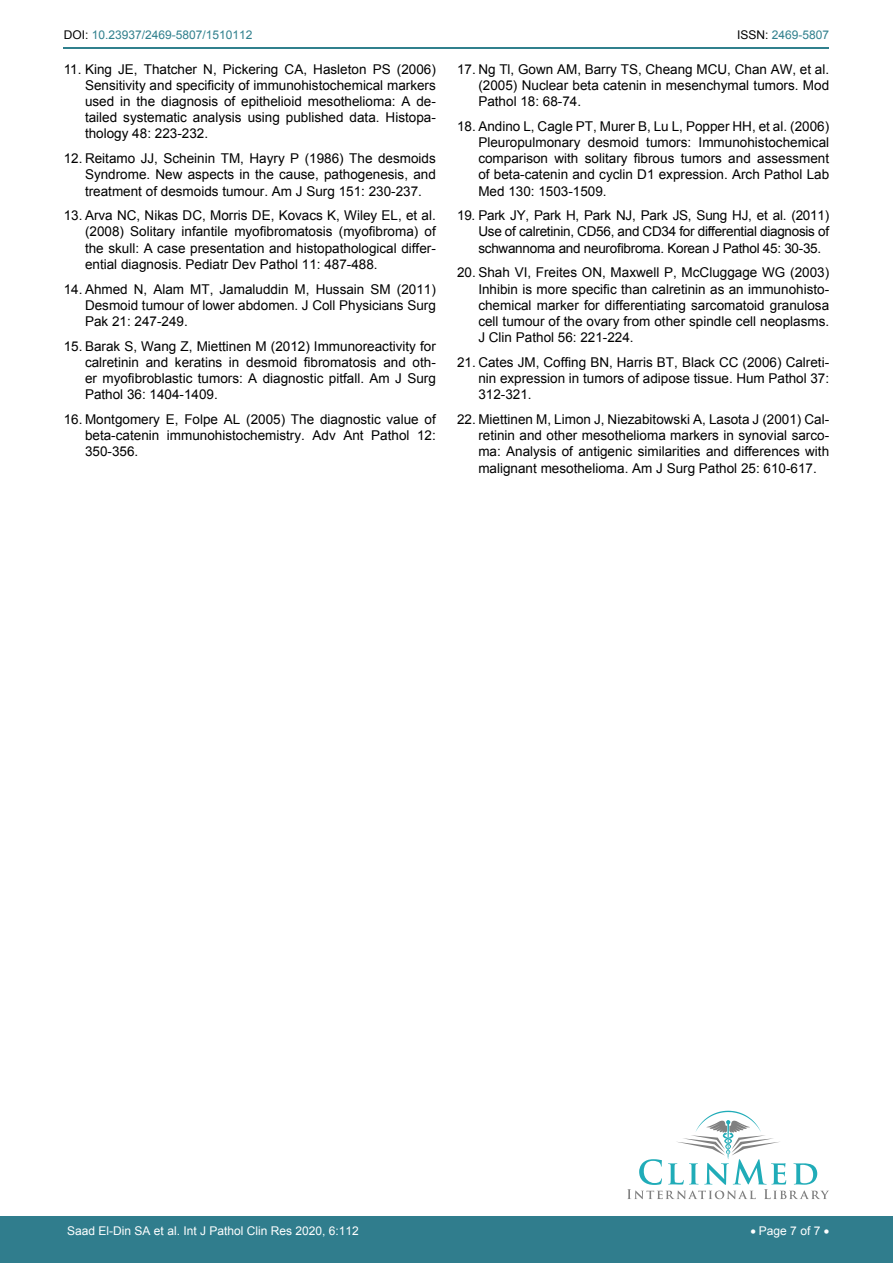
<style>
.page{position:relative;width:893px;height:1263px;background:#fff}
.page>*{position:absolute;margin:0;border:0;box-sizing:border-box;transform-origin:0 0}
.t1{font:13.5px/16.2px "Arial";color:#000;text-align:justify}
.t2{font:12px "Arial";color:#fff}
.t3{font:12px "Arial";color:#30808d}
.s1{color:#000}
</style>
<div class="page">
<hr style="left:64px;top:47px;width:765px;height:2px;background:#30808d">
<div style="left:0;top:1217px;width:893px;height:46px;background:#307d8d"></div>
<svg style="left:627px;top:1111px;width:202px;height:88px"></svg>
<p class="t3" style="left:64px;top:27px;width:190px"><span class="s1">DOI:</span> 10.23937/2469-5807/1510112</p>
<p class="t3" style="left:737px;top:27px;width:94px"><span class="s1">ISSN:</span> 2469-5807</p>
<p class="t1" style="left:85px;top:61px;width:352px;text-indent:-21px">11. King JE, Thatcher N, Pickering CA, Hasleton PS (2006)<br>Sensitivity and specificity of immunohistochemical markers used in the diagnosis of epithelioid mesothelioma: A de&shy;tailed systematic analysis using published data. Histopa&shy;thology 48: 223-232.</p>
<p class="t1" style="left:85px;top:150px;width:352px;text-indent:-21px">12. Reitamo JJ, Scheinin TM, Hayry P (1986) The desmoids Syndrome. New aspects in the cause, pathogenesis, and treatment of desmoids tumour. Am J Surg 151: 230-237.</p>
<p class="t1" style="left:85px;top:208px;width:352px;text-indent:-21px">13. Arva NC, Nikas DC, Morris DE, Kovacs K, Wiley EL, et al. (2008) Solitary infantile myofibromatosis (myofibroma) of the skull: A case presentation and histopathological differ&shy;ential diagnosis. Pediatr Dev Pathol 11: 487-488.</p>
<p class="t1" style="left:85px;top:281px;width:352px;text-indent:-21px">14. Ahmed N, Alam MT, Jamaluddin M, Hussain SM (2011)<br>Desmoid tumour of lower abdomen. J Coll Physicians Surg Pak 21: 247-249.</p>
<p class="t1" style="left:85px;top:338px;width:352px;text-indent:-21px">15. Barak S, Wang Z, Miettinen M (2012) Immunoreactivity for calretinin and keratins in desmoid fibromatosis and oth&shy;er myofibroblastic tumors: A diagnostic pitfall. Am J Surg Pathol 36: 1404-1409.</p>
<p class="t1" style="left:85px;top:411px;width:352px;text-indent:-21px">16. Montgomery E, Folpe AL (2005) The diagnostic value of beta-catenin immunohistochemistry. Adv Ant Pathol 12:<br>350-356.</p>
<p class="t1" style="left:478px;top:61px;width:352px;text-indent:-21px">17. Ng Tl, Gown AM, Barry TS, Cheang MCU, Chan AW, et al. (2005) Nuclear beta catenin in mesenchymal tumors. Mod Pathol 18: 68-74.</p>
<p class="t1" style="left:478px;top:118px;width:352px;text-indent:-21px">18. Andino L, Cagle PT, Murer B, Lu L, Popper HH, et al. (2006)<br>Pleuropulmonary desmoid tumors: Immunohistochemical comparison with solitary fibrous tumors and assessment of beta-catenin and cyclin D1 expression. Arch Pathol Lab Med 130: 1503-1509.</p>
<p class="t1" style="left:478px;top:208px;width:352px;text-indent:-21px">19. Park JY, Park H, Park NJ, Park JS, Sung HJ, et al. (2011)<br>Use of calretinin, CD56, and CD34 for differential diagnosis of schwannoma and neurofibroma. Korean J Pathol 45: 30-35.</p>
<p class="t1" style="left:478px;top:265px;width:352px;text-indent:-21px">20. Shah VI, Freites ON, Maxwell P, McCluggage WG (2003)<br>Inhibin is more specific than calretinin as an immunohisto&shy;chemical marker for differentiating sarcomatoid granulosa cell tumour of the ovary from other spindle cell neoplasms.<br>J Clin Pathol 56: 221-224.</p>
<p class="t1" style="left:478px;top:354px;width:352px;text-indent:-21px">21. Cates JM, Coffing BN, Harris BT, Black CC (2006) Calreti&shy;nin expression in tumors of adipose tissue. Hum Pathol 37:<br>312-321.</p>
<p class="t1" style="left:478px;top:411px;width:352px;text-indent:-21px">22. Miettinen M, Limon J, Niezabitowski A, Lasota J (2001) Cal&shy;retinin and other mesothelioma markers in synovial sarco&shy;ma: Analysis of antigenic similarities and differences with malignant mesothelioma. Am J Surg Pathol 25: 610-617.</p>
<p class="t2" style="left:67px;top:1223px;width:293px">Saad El-Din SA et al. Int J Pathol Clin Res 2020, 6:112</p>
<p class="t2" style="left:750px;top:1223px;width:80px">• Page 7 of 7 •</p>
</div>
